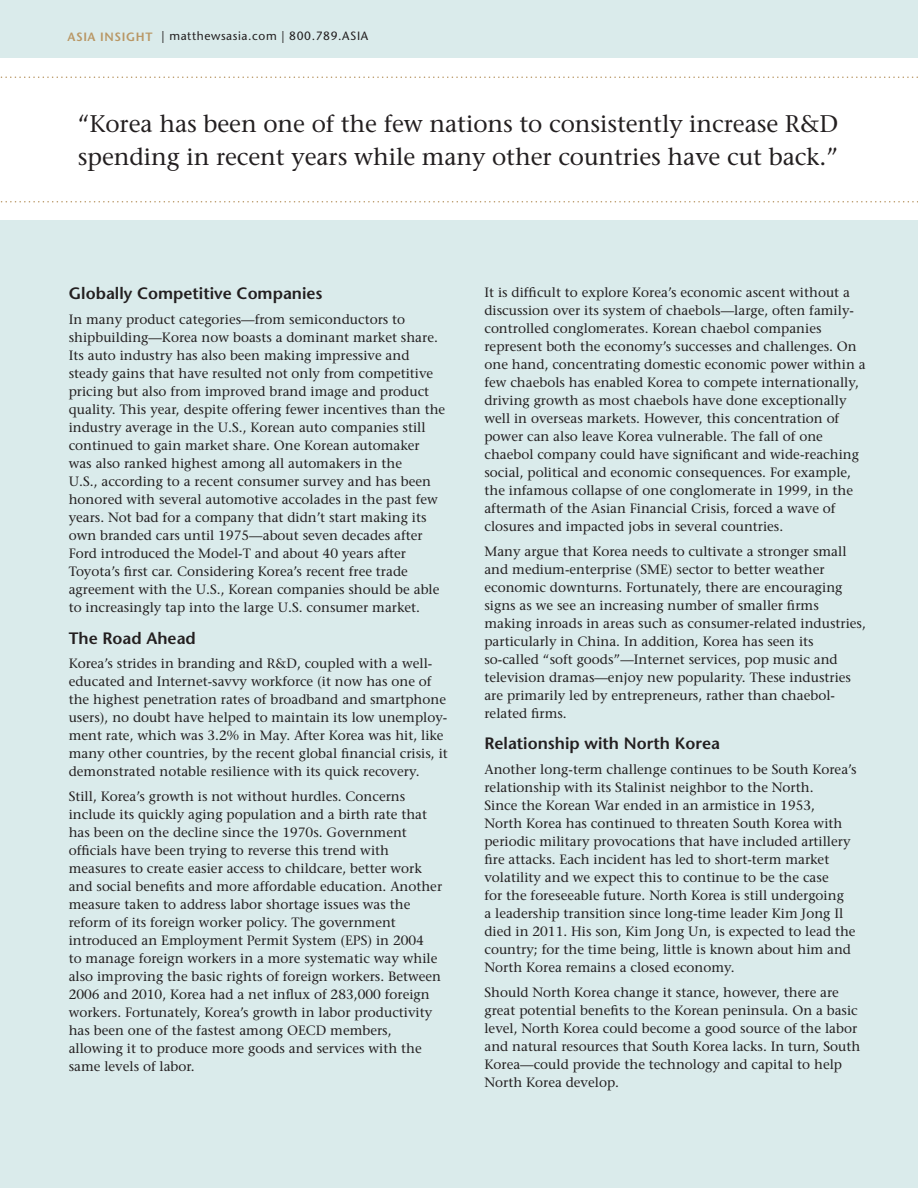
<style>
.page{position:relative;width:918px;height:1188px;background:#daebeb}
.page>*{position:absolute;margin:0;border:0;box-sizing:border-box;transform-origin:0 0}
._5_Callout{font:500 24px/33px "Stone Serif Std";letter-spacing:-.005em;color:#231f20}
._2_Subhead{font:600 16.5px "Stone Sans Std";color:#231f20}
._3_Body_text{font:600 16.5px "Stone Sans Std";color:#231f20}
._3_Body_text-2{font:500 13.5px/18px "Stone Serif Std";color:#231f20}
.t1{font:500 12px "Stone Sans Std";letter-spacing:.05em;color:#231f20}
.t2{font:600 12px "Stone Sans Std";letter-spacing:.05em;color:#b99765}
</style>
<div class="page">
<div style="left:0;top:58px;width:918px;height:162px;background:#fff"></div>
<svg style="left:0;top:76px;width:918px;height:2px"></svg>
<svg style="left:0;top:201px;width:918px;height:1px"></svg>
<p class="t2" style="left:68px;top:29px;width:87px">ASIA INSIGHT</p>
<p class="t1" style="left:162px;top:29px;width:208px">| matthewsasia.com | 800.789.ASIA</p>
<p class="_5_Callout" style="left:78px;top:107px;width:762px">“Korea has been one of the few nations to consistently increase R&amp;D spending in recent years while many other countries have cut back.”</p>
<p class="_3_Body_text" style="left:69px;top:284px;width:255px">Globally Competitive Companies</p>
<p class="_3_Body_text-2" style="left:69px;top:310px;width:378px">In many product categories—from semiconductors to shipbuilding—Korea now boasts a dominant market share.<br>Its auto industry has also been making impressive and steady gains that have resulted not only from competitive pricing but also from improved brand image and product quality. This year, despite offering fewer incentives than the industry average in the U.S., Korean auto companies still continued to gain market share. One Korean automaker was also ranked highest among all automakers in the<br>U.S., according to a recent consumer survey and has been honored with several automotive accolades in the past few years. Not bad for a company that didn’t start making its own branded cars until 1975—about seven decades after Ford introduced the Model-T and about 40 years after Toyota’s first car. Considering Korea’s recent free trade agreement with the U.S., Korean companies should be able to increasingly tap into the large U.S. consumer market.</p>
<p class="_2_Subhead" style="left:69px;top:628px;width:129px">The Road Ahead</p>
<p class="_3_Body_text-2" style="left:69px;top:655px;width:381px">Korea’s strides in branding and R&amp;D, coupled with a well&shy;educated and Internet-savvy workforce (it now has one of the highest penetration rates of broadband and smartphone users), no doubt have helped to maintain its low unemploy&shy;ment rate, which was 3.2% in May. After Korea was hit, like many other countries, by the recent global financial crisis, it demonstrated notable resilience with its quick recovery.</p>
<p class="_3_Body_text-2" style="left:69px;top:787px;width:375px">Still, Korea’s growth is not without hurdles. Concerns include its quickly aging population and a birth rate that has been on the decline since the 1970s. Government officials have been trying to reverse this trend with measures to create easier access to childcare, better work and social benefits and more affordable education. Another measure taken to address labor shortage issues was the reform of its foreign worker policy. The government introduced an Employment Permit System (EPS) in 2004<br>to manage foreign workers in a more systematic way while also improving the basic rights of foreign workers. Between 2006 and 2010, Korea had a net influx of 283,000 foreign workers. Fortunately, Korea’s growth in labor productivity has been one of the fastest among OECD members, allowing it to produce more goods and services with the same levels of labor.</p>
<p class="_3_Body_text-2" style="left:484px;top:283px;width:383px">It is difficult to explore Korea’s economic ascent without a discussion over its system of chaebols—large, often family&shy;controlled conglomerates. Korean chaebol companies represent both the economy’s successes and challenges. On one hand, concentrating domestic economic power within a few chaebols has enabled Korea to compete internationally, driving growth as most chaebols have done exceptionally well in overseas markets. However, this concentration of power can also leave Korea vulnerable. The fall of one chaebol company could have significant and wide-reaching social, political and economic consequences. For example, the infamous collapse of one conglomerate in 1999, in the aftermath of the Asian Financial Crisis, forced a wave of closures and impacted jobs in several countries.</p>
<p class="_3_Body_text-2" style="left:484px;top:542px;width:383px">Many argue that Korea needs to cultivate a stronger small and medium-enterprise (SME) sector to better weather economic downturns. Fortunately, there are encouraging signs as we see an increasing number of smaller firms making inroads in areas such as consumer-related industries, particularly in China. In addition, Korea has seen its so-called “soft goods”—Internet services, pop music and television dramas—enjoy new popularity. These industries are primarily led by entrepreneurs, rather than chaebol&shy;related firms.</p>
<p class="_2_Subhead" style="left:484px;top:734px;width:237px">Relationship with North Korea</p>
<p class="_3_Body_text-2" style="left:484px;top:761px;width:374px">Another long-term challenge continues to be South Korea’s relationship with its Stalinist neighbor to the North.<br>Since the Korean War ended in an armistice in 1953,<br>North Korea has continued to threaten South Korea with periodic military provocations that have included artillery fire attacks. Each incident has led to short-term market volatility and we expect this to continue to be the case<br>for the foreseeable future. North Korea is still undergoing<br>a leadership transition since long-time leader Kim Jong Il died in 2011. His son, Kim Jong Un, is expected to lead the country; for the time being, little is known about him and North Korea remains a closed economy.</p>
<p class="_3_Body_text-2" style="left:484px;top:983px;width:377px">Should North Korea change it stance, however, there are great potential benefits to the Korean peninsula. On a basic level, North Korea could become a good source of the labor and natural resources that South Korea lacks. In turn, South Korea—could provide the technology and capital to help North Korea develop.</p>
</div>
